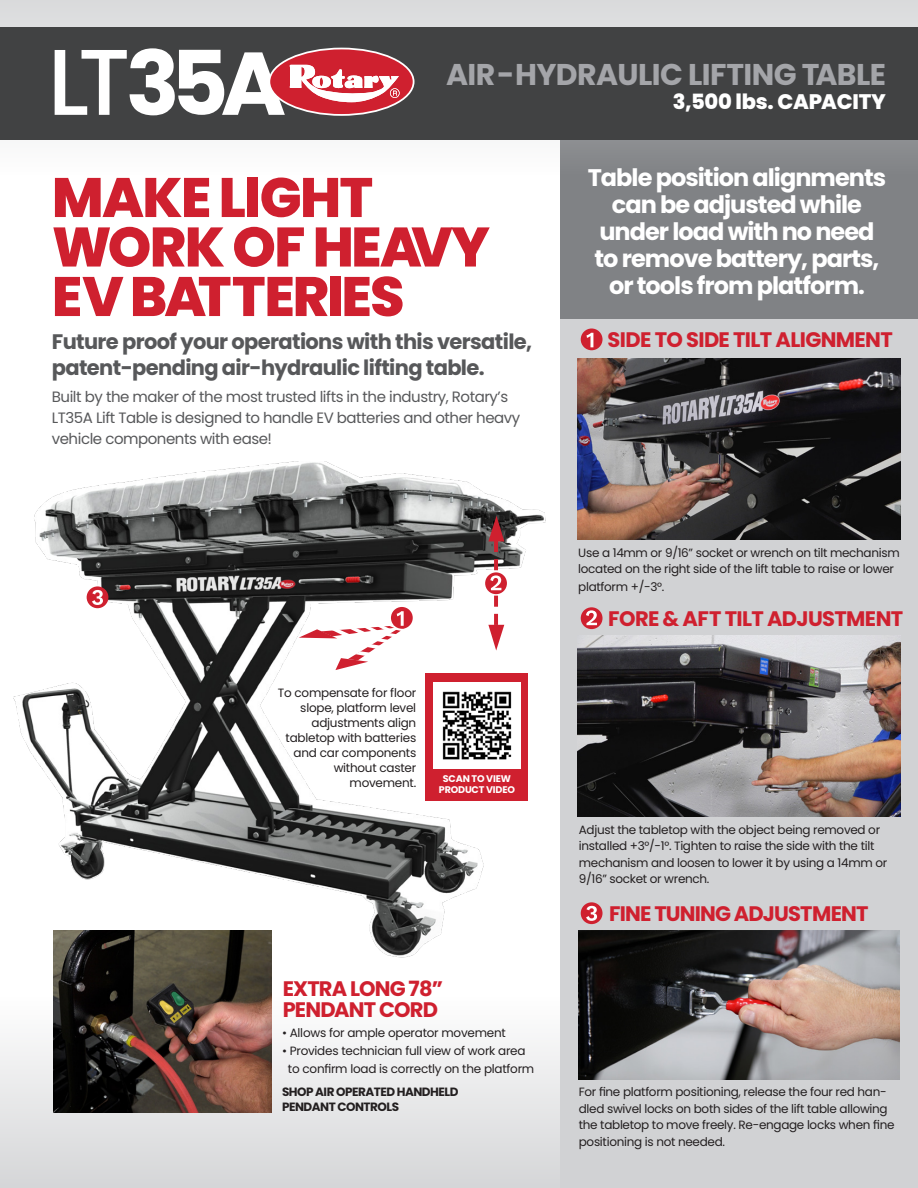
<style>
.page{position:relative;width:918px;height:1188px;background:#fff}
.page>*{position:absolute;margin:0;border:0;box-sizing:border-box;transform-origin:0 0}
.t1{font:700 88.95px "Poppins";color:#fff}
.t2{font:800 55.5px "Poppins";letter-spacing:-.03em;color:#cf202f}
.Headline_03{font:700 30px "Poppins";letter-spacing:-.02em;color:#a4a5a9}
.t3{font:700 24px "Poppins";letter-spacing:-.04em;color:#fff}
.t4{font:700 21px/21px "Poppins";letter-spacing:-.03em;color:#cf202f}
.t5{font:700 21px "Poppins";letter-spacing:-.03em;color:#57585a}
.Headline_03-2{font:800 21px "Poppins";letter-spacing:-.01em;color:#fff}
.t6{font:15px/21px "Poppins";letter-spacing:-.03em;color:#57585a}
.t7{font:12px/16.5px "Poppins";letter-spacing:-.025em;color:#231f20}
.t8{font:700 12px/15px "Poppins";letter-spacing:-.04em;color:#231f20}
.t9{font:700 9.6px "Poppins";letter-spacing:-.02em;color:#fff}
.s1{font-weight:500;font-size:93.3px}
</style>
<div class="page">
<div style="left:0;top:997px;width:918px;height:191px;background:linear-gradient(to bottom,#fefefe,#d5d6d7)"></div>
<div style="left:560px;top:171px;width:358px;height:1017px;background:#d1d2d4"></div>
<div style="left:560px;top:135px;width:358px;height:184px;background:#808285"></div>
<img style="left:13px;top:461px;width:533px;height:515px">
<svg style="left:0;top:0;width:918px;height:148px;fill:#dcddde"></svg>
<div style="left:0;top:27px;width:918px;height:113px;background:#414243"></div>
<div style="left:269px;top:49px;width:145px;height:66px;background:#cf202f;border-radius:50%"></div>
<div style="left:268px;top:48px;width:147px;height:68px;border:2px solid #fff;border-radius:50%"></div>
<svg style="left:289px;top:65px;width:111px;height:37px"></svg>
<div style="left:426px;top:674px;width:102px;height:127px;background:#cf202f"></div>
<img style="left:434px;top:682px;width:86px;height:87px">
<img style="left:53px;top:931px;width:218px;height:182px">
<img style="left:577px;top:635px;width:324px;height:182px">
<img style="left:577px;top:358px;width:324px;height:182px">
<img style="left:579px;top:931px;width:320px;height:149px">
<div style="left:581px;top:902px;width:22px;height:22px;background:#cf202f;border-radius:50%"></div>
<svg style="left:586px;top:906px;width:11px;height:15px"></svg>
<svg style="left:581px;top:607px;width:22px;height:22px"></svg>
<svg style="left:586px;top:610px;width:11px;height:15px"></svg>
<svg style="left:581px;top:328px;width:22px;height:22px"></svg>
<svg style="left:587px;top:333px;width:6px;height:14px"></svg>
<div style="left:87px;top:586px;width:21px;height:22px;background:#cf202f;border-radius:50%"></div>
<svg style="left:92px;top:590px;width:11px;height:15px"></svg>
<svg style="left:485px;top:572px;width:22px;height:22px"></svg>
<svg style="left:488px;top:516px;width:16px;height:135px"></svg>
<div style="left:391px;top:607px;width:22px;height:22px;background:#cf202f;border-radius:50%"></div>
<svg style="left:299px;top:608px;width:107px;height:64px"></svg>
<p class="t1" style="left:48px;top:32px;width:240px"><span class="s1">LT</span>35A</p>
<p class="Headline_03" style="left:446px;top:57px;width:441px">AIR-HYDRAULIC LIFTING TABLE</p>
<p class="Headline_03-2" style="left:673px;top:90px;width:215px">3,500 lbs. CAPACITY</p>
<p class="t2" style="left:52px;top:165px;width:323px">MAKE LIGHT</p>
<p class="t2" style="left:52px;top:215px;width:440px">WORK OF HEAVY</p>
<p class="t2" style="left:52px;top:264px;width:354px">EV BATTERIES</p>
<p class="t5" style="left:52px;top:330px;width:482px">Future proof your operations with this versatile,</p>
<p class="t5" style="left:52px;top:355px;width:434px">patent-pending air-hydraulic lifting table.</p>
<p class="t6" style="left:52px;top:386px;width:470px">Built by the maker of the most trusted lifts in the industry, Rotary’s<br>LT35A Lift Table is designed to handle EV batteries and other heavy vehicle components with ease!</p>
<p class="t7" style="left:278px;top:685px;width:140px">To compensate for floor</p>
<p class="t7" style="left:300px;top:700px;width:117px">slope, platform level</p>
<p class="t7" style="left:311px;top:715px;width:106px">adjustments align</p>
<p class="t7" style="left:286px;top:730px;width:132px">tabletop with batteries</p>
<p class="t7" style="left:294px;top:745px;width:124px">and car components</p>
<p class="t7" style="left:334px;top:760px;width:84px">without caster</p>
<p class="t7" style="left:350px;top:775px;width:68px">movement.</p>
<p class="t9" style="left:443px;top:773px;width:70px">SCAN TO VIEW</p>
<p class="t9" style="left:439px;top:784px;width:78px">PRODUCT VIDEO</p>
<p class="t4" style="left:283px;top:978px;width:162px">EXTRA LONG 78”<br>PENDANT CORD</p>
<p class="t7" style="left:282px;top:1025px;width:225px">• Allows for ample operator movement</p>
<p class="t7" style="left:282px;top:1043px;width:245px">• Provides technician full view of work area</p>
<p class="t7" style="left:288px;top:1061px;width:248px">to confirm load is correctly on the platform</p>
<p class="t8" style="left:282px;top:1085px;width:178px">SHOP AIR OPERATED HANDHELD<br>PENDANT CONTROLS</p>
<p class="t3" style="left:588px;top:164px;width:300px">Table position alignments</p>
<p class="t3" style="left:612px;top:191px;width:252px">can be adjusted while</p>
<p class="t3" style="left:599px;top:218px;width:277px">under load with no need</p>
<p class="t3" style="left:595px;top:245px;width:286px">to remove battery, parts,</p>
<p class="t3" style="left:609px;top:272px;width:257px">or tools from platform.</p>
<p class="t4" style="left:608px;top:330px;width:287px">SIDE TO SIDE TILT ALIGNMENT</p>
<p class="t7" style="left:578px;top:544px;width:323px">Use a 14mm or 9/16” socket or wrench on tilt mechanism</p>
<p class="t7" style="left:578px;top:560px;width:317px;line-height:18px">located on the right side of the lift table to raise or lower platform +/-3°.</p>
<p class="t4" style="left:608px;top:608px;width:296px">FORE &amp; AFT TILT ADJUSTMENT</p>
<p class="t7" style="left:579px;top:821px;width:310px">Adjust the tabletop with the object being removed or installed +3°/-1°. Tighten to raise the side with the tilt mechanism and loosen to lower it by using a 14mm or 9/16” socket or wrench.</p>
<p class="t4" style="left:609px;top:903px;width:261px">FINE TUNING ADJUSTMENT</p>
<p class="t7" style="left:579px;top:1084px;width:317px">For fine platform positioning, release the four red han&shy;dled swivel locks on both sides of the lift table allowing the tabletop to move freely. Re-engage locks when fine positioning is not needed.</p>
</div>
